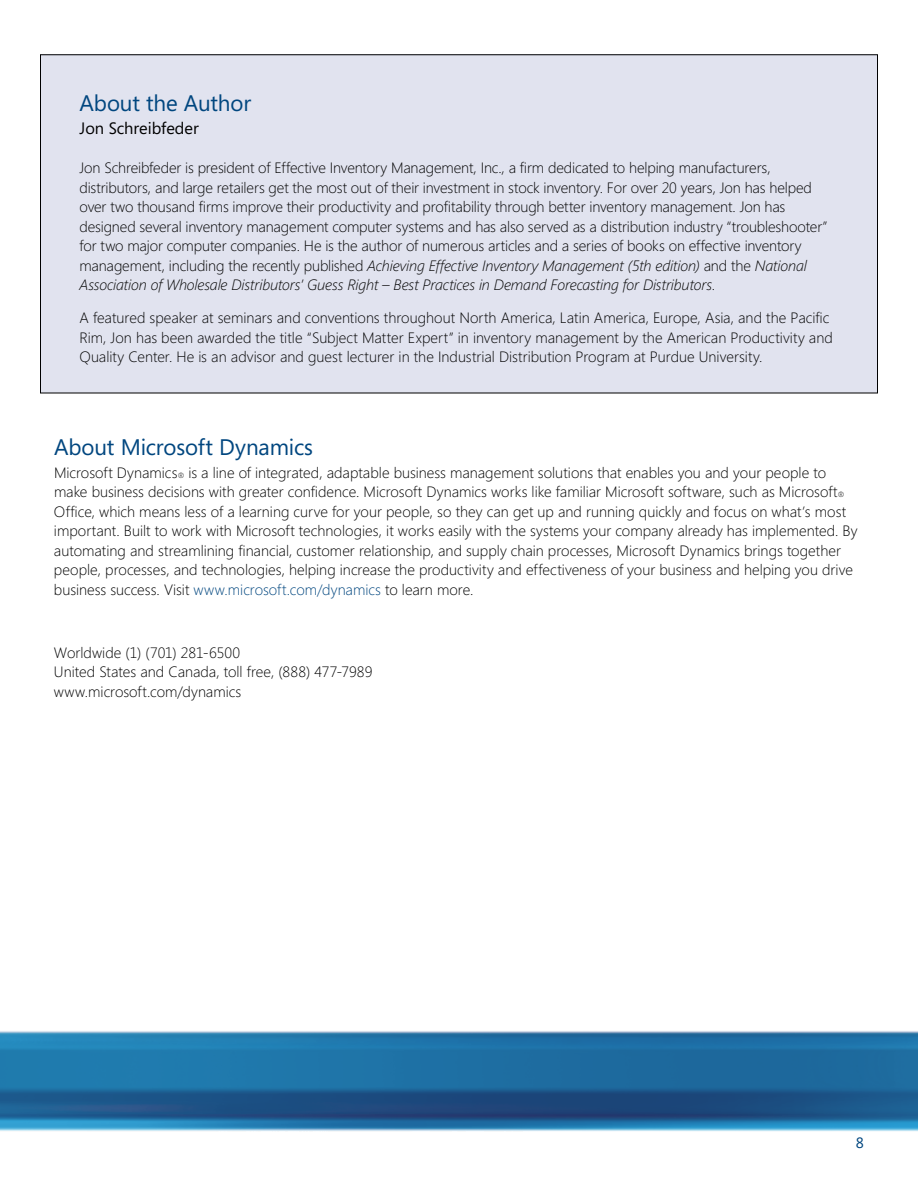
<style>
.page{position:relative;width:918px;height:1188px;background:#fff}
.page>*{position:absolute;margin:0;border:0;box-sizing:border-box;transform-origin:0 0}
.t1{font:22.5px "Segoe";letter-spacing:-.01em;color:#00467f}
.t2{font:16.5px "Segoe";color:#000}
.t3{font:300 15px/19.5px "Segoe";letter-spacing:-.005em;color:#000}
.t4{font:15px "Segoe";color:#00467f}
.s1{font-style:italic}
.s2{font-size:7.5px}
.s3{color:#00467f}
</style>
<div class="page">
<div style="left:40px;top:55px;width:838px;height:338px;background:#e1e3ef"></div>
<img style="left:0;top:1031px;width:918px;height:101px">
<h1 class="t1" style="left:80px;top:88px;width:173px">About the Author</h1>
<p class="t2" style="left:80px;top:116px;width:121px">Jon Schreibfeder</p>
<p class="t3" style="left:80px;top:158px;width:750px">Jon Schreibfeder is president of Effective Inventory Management, Inc., a firm dedicated to helping manufacturers, distributors, and large retailers get the most out of their investment in stock inventory. For over 20 years, Jon has helped over two thousand firms improve their productivity and profitability through better inventory management. Jon has designed several inventory management computer systems and has also served as a distribution industry “troubleshooter” for two major computer companies. He is the author of numerous articles and a series of books on effective inventory management, including the recently published <span class="s1">Achieving Effective Inventory Management (5th edition)</span> and the <span class="s1">National Association of Wholesale Distributors’ Guess Right – Best Practices in Demand Forecasting for Distributors</span>.</p>
<p class="t3" style="left:80px;top:308px;width:755px">A featured speaker at seminars and conventions throughout North America, Latin America, Europe, Asia, and the Pacific<br>Rim, Jon has been awarded the title “Subject Matter Expert” in inventory management by the American Productivity and<br>Quality Center. He is an advisor and guest lecturer in the Industrial Distribution Program at Purdue University.</p>
<h1 class="t1" style="left:54px;top:432px;width:261px">About Microsoft Dynamics</h1>
<p class="t3" style="left:54px;top:462px;width:805px">Microsoft Dynamics<span class="s2">®</span> is a line of integrated, adaptable business management solutions that enables you and your people to make business decisions with greater confidence. Microsoft Dynamics works like familiar Microsoft software, such as Microsoft<span class="s2">® </span>Office, which means less of a learning curve for your people, so they can get up and running quickly and focus on what’s most important. Built to work with Microsoft technologies, it works easily with the systems your company already has implemented. By automating and streamlining financial, customer relationship, and supply chain processes, Microsoft Dynamics brings together people, processes, and technologies, helping increase the productivity and effectiveness of your business and helping you drive business success. Visit <span class="s3">www.microsoft.com/dynamics</span> to learn more.</p>
<p class="t3" style="left:54px;top:642px;width:320px">Worldwide (1) (701) 281-6500<br>United States and Canada, toll free, (888) 477-7989 www.microsoft.com/dynamics</p>
<p class="t4" style="left:856px;top:1133px;width:10px">8</p>
</div>
